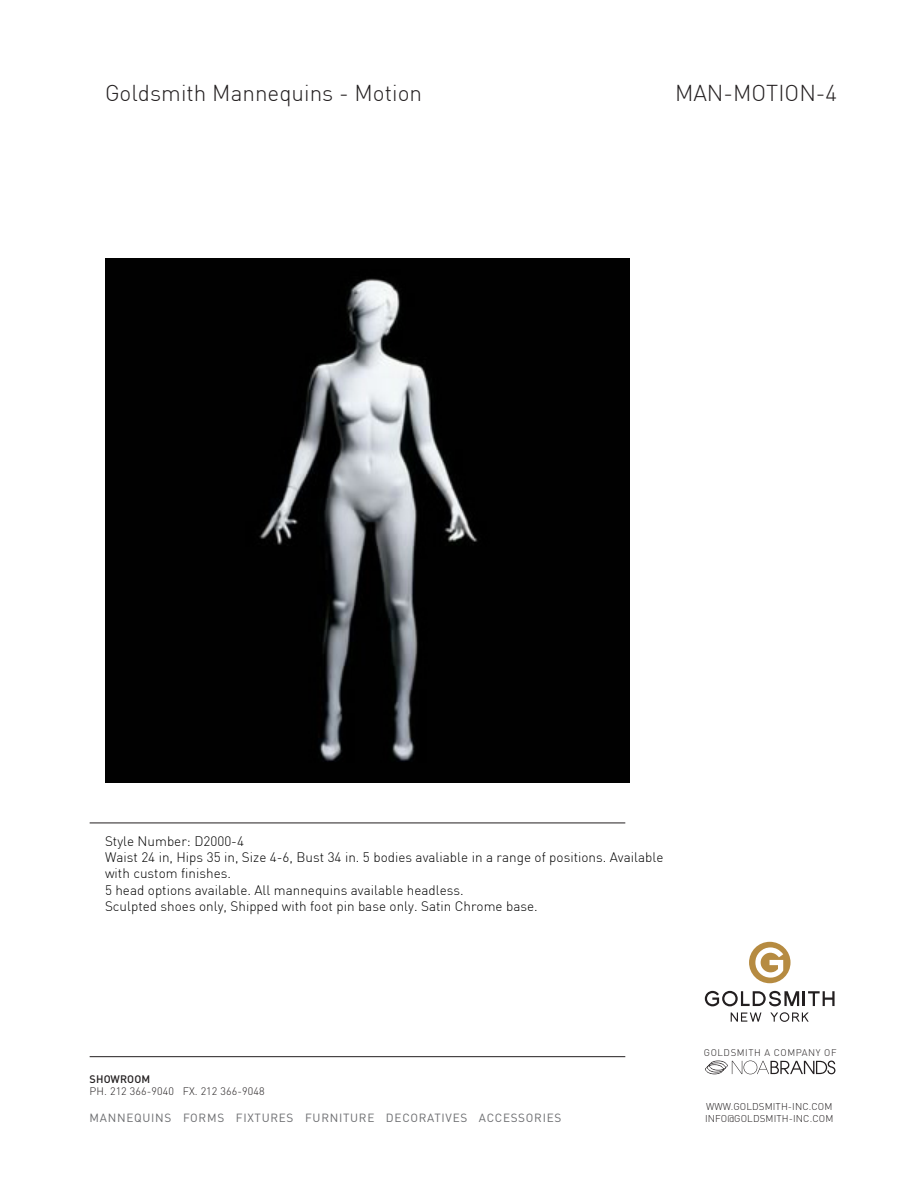
<style>
.page{position:relative;width:918px;height:1188px;background:#fff}
.page>*{position:absolute;margin:0;border:0;box-sizing:border-box;transform-origin:0 0}
.t1{font:300 22.5px "DIN Pro";color:#231f20}
.t2{font:300 13.5px/16.2px "DIN Pro";color:#000}
.t3{font:11.7px "DIN";letter-spacing:.06em;color:#6c6d70}
.t4{font:300 10.8px "DIN";letter-spacing:.01em;color:#231f20}
.t5{font:500 10.8px "DIN";letter-spacing:.01em;color:#231f20}
.t6{font:300 9.75px "DIN";letter-spacing:.01em;color:#231f20}
.t7{font:300 9.6px "DIN";letter-spacing:.06em;color:#231f20}
</style>
<div class="page">
<hr style="left:90px;top:823px;width:535px;height:1px;background:#231f20">
<hr style="left:90px;top:1056px;width:535px;height:1px;background:#231f20">
<div style="left:749px;top:942px;width:42px;height:41px;background:#b68b41;border-radius:50%"></div>
<svg style="left:705px;top:991px;width:130px;height:15px"></svg>
<svg style="left:731px;top:1013px;width:30px;height:9px"></svg>
<svg style="left:770px;top:1012px;width:39px;height:10px"></svg>
<svg style="left:755px;top:947px;width:28px;height:31px"></svg>
<svg style="left:705px;top:1061px;width:130px;height:13px"></svg>
<img style="left:105px;top:258px;width:525px;height:525px">
<h1 class="t1" style="left:105px;top:83px;width:319px">Goldsmith Mannequins - Motion</h1>
<h1 class="t1" style="left:675px;top:83px;width:164px">MAN-MOTION-4</h1>
<p class="t2" style="left:105px;top:834px;width:560px">Style Number: D2000-4<br>Waist 24 in, Hips 35 in, Size 4-6, Bust 34 in. 5 bodies avaliable in a range of positions. Available with custom finishes.<br>5 head options available. All mannequins available headless.<br>Sculpted shoes only, Shipped with foot pin base only. Satin Chrome base.</p>
<p class="t5" style="left:90px;top:1072px;width:62px">SHOWROOM</p>
<p class="t4" style="left:90px;top:1085px;width:177px">PH. 212 366-9040 FX. 212 366-9048</p>
<p class="t3" style="left:90px;top:1110px;width:473px">MANNEQUINS FORMS FIXTURES FURNITURE DECORATIVES ACCESSORIES</p>
<p class="t7" style="left:704px;top:1047px;width:134px">GOLDSMITH A COMPANY OF</p>
<p class="t6" style="left:706px;top:1100px;width:128px">WWW.GOLDSMITH-INC.COM</p>
<p class="t6" style="left:705px;top:1112px;width:130px">INFO@GOLDSMITH-INC.COM</p>
</div>
